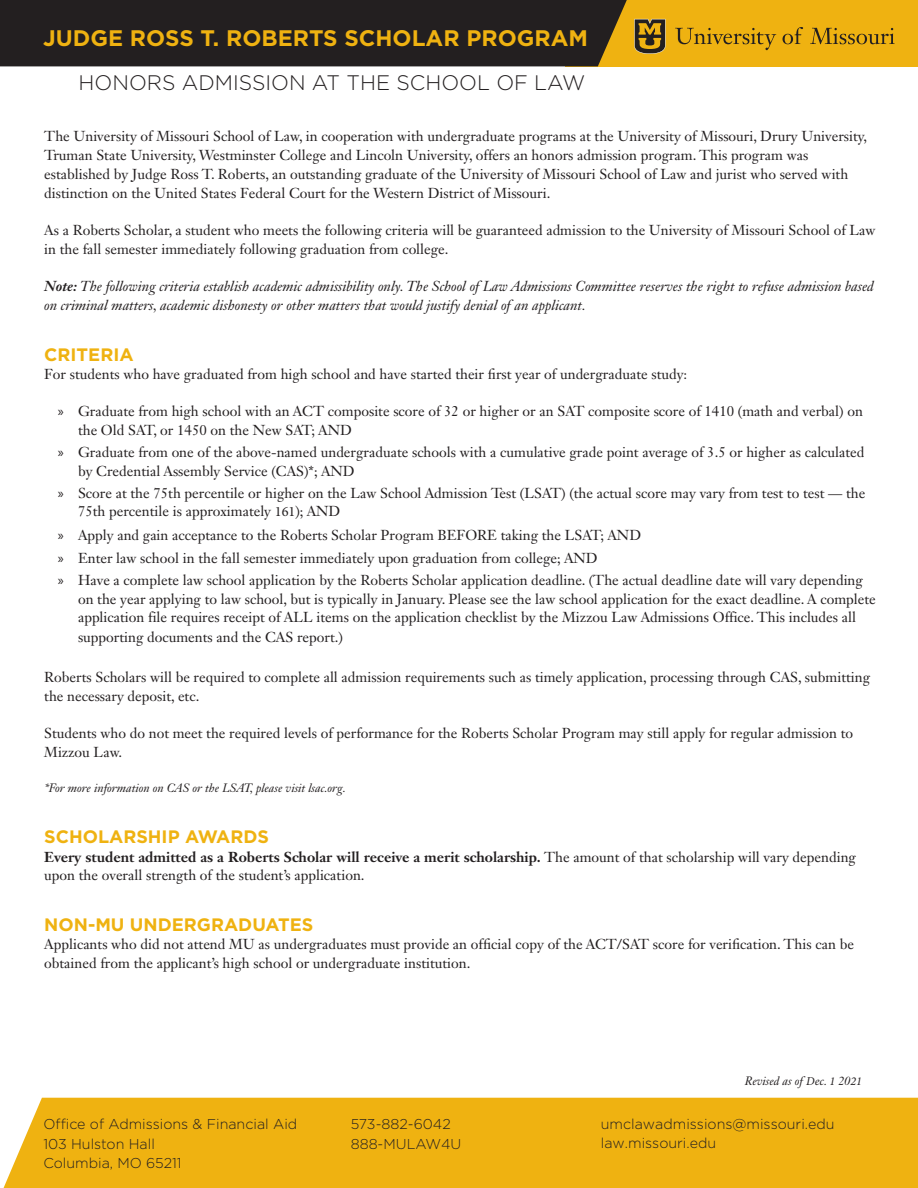
<style>
.page{position:relative;width:918px;height:1188px;background:#fff}
.page>*{position:absolute;margin:0;border:0;box-sizing:border-box;transform-origin:0 0}
.Header_NEW{font:700 22.5px "Gotham";color:#efb211}
.t1{font:300 21px "Gotham";color:#231f20}
.Header_2_NEW{font:700 18px "Gotham";color:#efb211}
.Bullets_NEW{font:14.25px/18.8px "Janson Text LT Std";color:#231f20}
.t2{font:italic 14.25px/18.8px "Janson Text LT Std";color:#231f20}
.t3{font:300 14.25px/19.5px "Gotham";color:#231f20}
.Very_Small_Text_NEW{font:italic 12px "Janson Text LT Std";color:#231f20}
.Date_NEW{font:italic 12px "Janson Text LT Std";color:#231f20}
.s1{font-weight:700}
.s2{font-family:"Myriad Pro"}
.s3{font-family:"Minion Pro"}
</style>
<div class="page">
<div style="left:566px;top:0;width:352px;height:66px;background:#efb211"></div>
<div style="left:0;top:0;width:627px;height:66px;background:#231f20"></div>
<svg style="left:634px;top:19px;width:32px;height:35px"></svg>
<svg style="left:675px;top:28px;width:101px;height:22px"></svg>
<svg style="left:783px;top:27px;width:20px;height:17px"></svg>
<svg style="left:810px;top:28px;width:85px;height:16px"></svg>
<div style="left:4px;top:1098px;width:914px;height:90px;background:#efb211"></div>
<p class="Header_NEW" style="left:43px;top:25px;width:546px">JUDGE ROSS T. ROBERTS SCHOLAR PROGRAM</p>
<p class="t1" style="left:79px;top:71px;width:508px">HONORS ADMISSION AT THE SCHOOL OF LAW</p>
<p class="Bullets_NEW" style="left:44px;top:127px;width:825px">The University of Missouri School of Law, in cooperation with undergraduate programs at the University of Missouri, Drury University, Truman State University, Westminster College and Lincoln University, offers an honors admission program. This program was established by Judge Ross T. Roberts, an outstanding graduate of the University of Missouri School of Law and jurist who served with distinction on the United States Federal Court for the Western District of Missouri.</p>
<p class="Bullets_NEW" style="left:44px;top:221px;width:833px">As a Roberts Scholar, a student who meets the following criteria will be guaranteed admission to the University of Missouri School of Law in the fall semester immediately following graduation from college.</p>
<p class="t2" style="left:44px;top:277px;width:831px"><span class="s1">Note:</span> The following criteria establish academic admissibility only. The School of Law Admissions Committee reserves the right to refuse admission based on criminal matters, academic dishonesty or other matters that would justify denial of an applicant.</p>
<p class="Header_2_NEW" style="left:44px;top:344px;width:91px">CRITERIA</p>
<p class="Bullets_NEW" style="left:44px;top:365px;width:644px">For students who have graduated from high school and have started their first year of undergraduate study:</p>
<p class="Bullets_NEW" style="left:78px;top:402px;width:786px;text-indent:-20px"><span class="s2">»</span> Graduate from high school with an ACT composite score of 32 or higher or an SAT composite score of 1410 (math and verbal) on the Old SAT, or 1450 on the New SAT; AND</p>
<p class="Bullets_NEW" style="left:78px;top:443px;width:788px;text-indent:-20px"><span class="s2">»</span> Graduate from one of the above-named undergraduate schools with a cumulative grade point average of 3.5 or higher as calculated by Credential Assembly Service (CAS)*; AND</p>
<p class="Bullets_NEW" style="left:78px;top:484px;width:789px;line-height:18px;text-indent:-20px"><span class="s2">»</span> Score at the 75th percentile or higher on the Law School Admission Test (LSAT) (the actual score may vary from test to test — the<br>75th percentile is approximately <span class="s3">161</span>); AND</p>
<p class="Bullets_NEW" style="left:58px;top:524px;width:807px;line-height:22.6px"><span class="s2">»</span> Apply and gain acceptance to the Roberts Scholar Program BEFORE taking the LSAT; AND<br><span class="s2">»</span> Enter law school in the fall semester immediately upon graduation from college; AND<br><span class="s2">»</span> Have a complete law school application by the Roberts Scholar application deadline. (The actual deadline date will vary depending</p>
<p class="Bullets_NEW" style="left:78px;top:589px;width:799px">on the year applying to law school, but is typically in January. Please see the law school application for the exact deadline. A complete application file requires receipt of ALL items on the application checklist by the Mizzou Law Admissions Office. This includes all supporting documents and the CAS report.)</p>
<p class="Bullets_NEW" style="left:44px;top:668px;width:827px">Roberts Scholars will be required to complete all admission requirements such as timely application, processing through CAS, submitting the necessary deposit, etc.</p>
<p class="Bullets_NEW" style="left:44px;top:724px;width:810px">Students who do not meet the required levels of performance for the Roberts Scholar Program may still apply for regular admission to<br>Mizzou Law.</p>
<p class="Very_Small_Text_NEW" style="left:44px;top:781px;width:303px">*For more information on CAS or the LSAT, please visit lsac.org.</p>
<p class="Header_2_NEW" style="left:44px;top:826px;width:226px">SCHOLARSHIP AWARDS</p>
<p class="Bullets_NEW" style="left:44px;top:847px;width:813px"><span class="s1">Every student admitted as a Roberts Scholar will receive a merit scholarship.</span> The amount of that scholarship will vary depending upon the overall strength of the student’s application.</p>
<p class="Header_2_NEW" style="left:44px;top:914px;width:271px">NON-MU UNDERGRADUATES</p>
<p class="Bullets_NEW" style="left:44px;top:935px;width:811px">Applicants who did not attend MU as undergraduates must provide an official copy of the ACT/SAT score for verification. This can be obtained from the applicant’s high school or undergraduate institution.</p>
<p class="t3" style="left:43px;top:1114px;width:255px">Office of Admissions &amp; Financial Aid</p>
<p class="t3" style="left:43px;top:1134px;width:113px">103 Hulston Hall</p>
<p class="t3" style="left:43px;top:1153px;width:140px">Columbia, MO 65211</p>
<p class="t3" style="left:351px;top:1114px;width:102px">573-882-6042</p>
<p class="t3" style="left:351px;top:1134px;width:112px">888-MULAW4U</p>
<p class="Date_NEW" style="left:745px;top:1074px;width:119px">Revised as of <span class="s3">Dec. 1</span> 20<span class="s3">21</span></p>
<p class="t3" style="left:601px;top:1114px;width:235px">umclawadmissions@missouri.edu law.missouri.edu</p>
</div>
